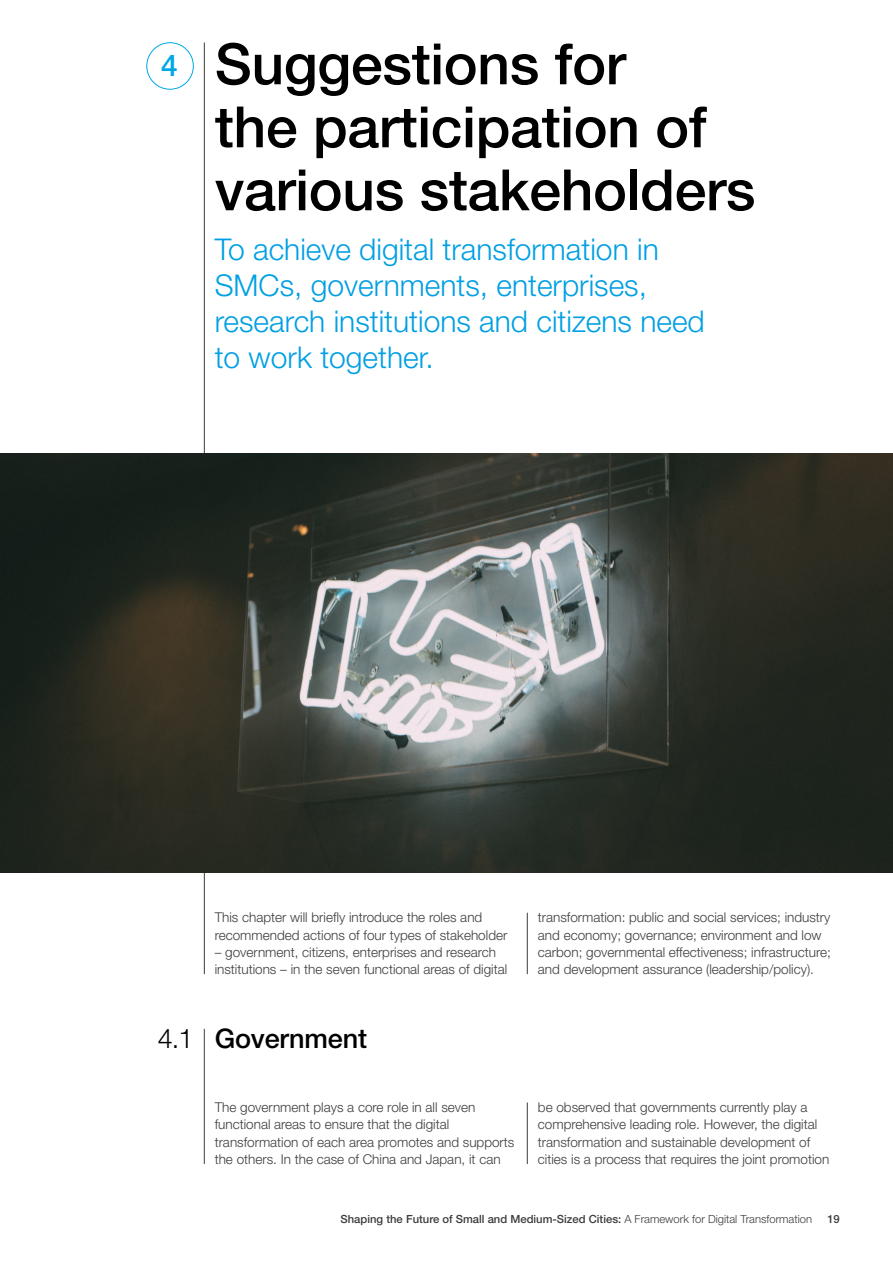
<style>
.page{position:relative;width:893px;height:1263px;background:#fff}
.page>*{position:absolute;margin:0;border:0;box-sizing:border-box;transform-origin:0 0}
.t1{font:500 57px/63px "Helvetica Neue LT Pro";letter-spacing:-.005em;color:#000}
.t2{font:300 30px/36px "Helvetica Neue LT Pro";color:#009fe3}
.t3{font:500 30px "Helvetica Neue LT Pro";color:#00a8e7}
.t4{font:500 27px "Helvetica Neue LT Pro";letter-spacing:-.005em;color:#000}
.t5{font:300 13.5px/17.2px "Helvetica Neue LT Pro";color:#3c3c3b}
.t6{font:500 11.25px "Helvetica Neue LT Pro";color:#3c3c3b}
.s1{font-weight:300}
</style>
<div class="page">
<div style="left:147px;top:43px;width:47px;height:46px;border:1px solid #00a8e7;border-radius:50%"></div>
<hr style="left:204px;top:43px;width:1px;height:931px;background:#3c3c3b">
<img style="left:0;top:454px;width:893px;height:419px">
<hr style="left:527px;top:913px;width:1px;height:61px;background:#3c3c3b">
<hr style="left:204px;top:1029px;width:1px;height:135px;background:#3c3c3b">
<hr style="left:527px;top:1102px;width:1px;height:62px;background:#3c3c3b">
<h2 class="t3" style="left:161px;top:48px;width:18px">4</h2>
<h1 class="t1" style="left:215px;top:32px;width:542px">Suggestions for<br>the participation of various stakeholders</h1>
<h2 class="t2" style="left:215px;top:230px;width:492px">To achieve digital transformation in<br>SMCs, governments, enterprises, research institutions and citizens need to work together.</h2>
<p class="t5" style="left:215px;top:909px;width:294px">This chapter will briefly introduce the roles and recommended actions of four types of stakeholder</p>
<p class="t5" style="left:215px;top:943px;width:294px">– government, citizens, enterprises and research institutions – in the seven functional areas of digital</p>
<p class="t5" style="left:538px;top:909px;width:294px">transformation: public and social services; industry and economy; governance; environment and low carbon; governmental effectiveness; infrastructure; and development assurance (leadership/policy).</p>
<h3 class="t4" style="left:158px;top:1022px;width:211px"><span class="s1">4.1</span> Government</h3>
<p class="t5" style="left:215px;top:1098px;width:301px">The government plays a core role in all seven functional areas to ensure that the digital transformation of each area promotes and supports the others. In the case of China and Japan, it can</p>
<p class="t5" style="left:538px;top:1098px;width:293px">be observed that governments currently play a comprehensive leading role. However, the digital transformation and sustainable development of cities is a process that requires the joint promotion</p>
<p class="t6" style="left:341px;top:1212px;width:473px">Shaping the Future of Small and Medium-Sized Cities: <span class="s1">A Framework for Digital Transformation</span></p>
<p class="t6" style="left:827px;top:1212px;width:14px">19</p>
</div>
